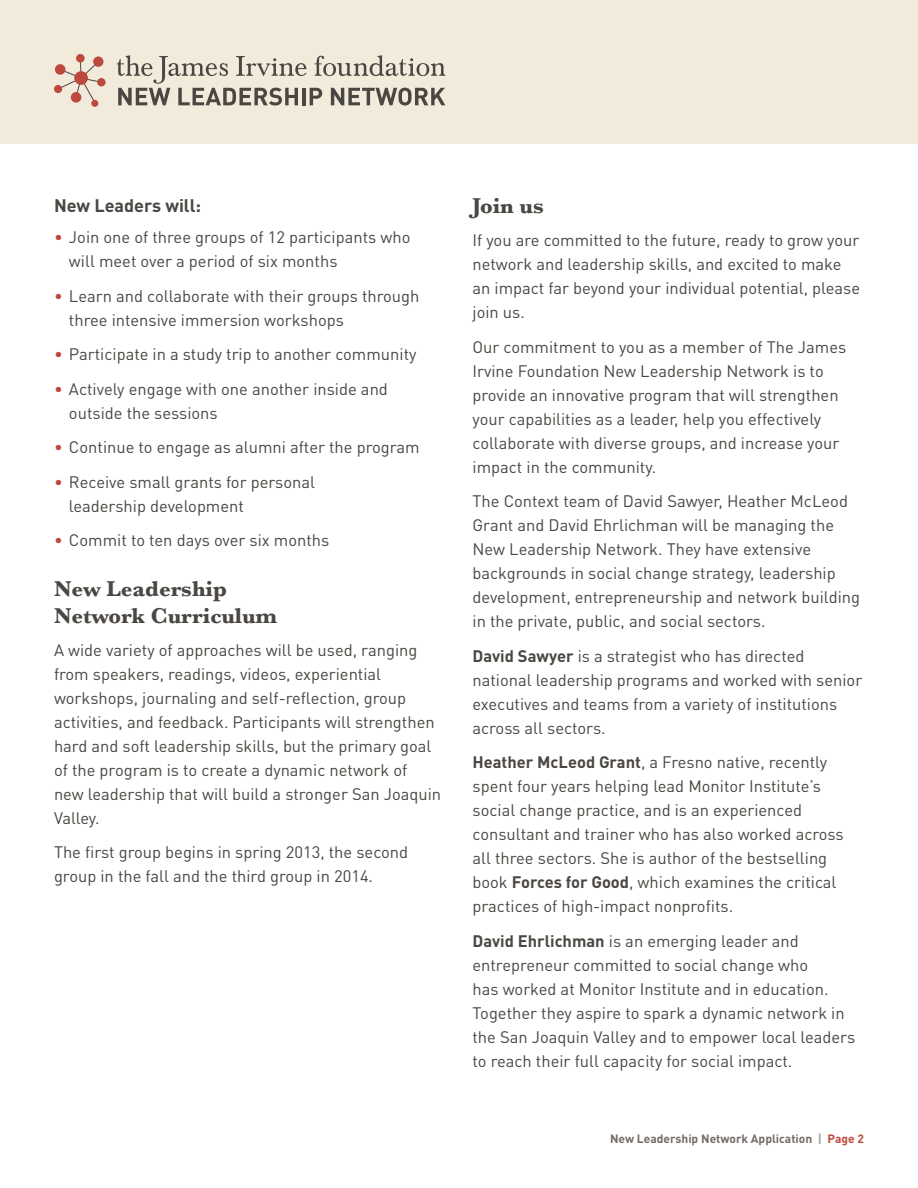
<style>
.page{position:relative;width:918px;height:1188px;background:#fff}
.page>*{position:absolute;margin:0;border:0;box-sizing:border-box;transform-origin:0 0}
.t1{font:700 22.5px/27px "Baskerville";color:#4a4642}
.t2{font:700 18px "DIN Pro";color:#4a4642}
.t3{font:16.5px/24px "DIN Pro";color:#4a4642}
.t4{font:700 12px "DIN Pro";color:#726c68}
.s1{color:#bd493d}
.s2{font-weight:700}
.s3{color:#a39e9c}
</style>
<div class="page">
<div style="left:0;top:0;width:918px;height:144px;background:#f2eadb"></div>
<svg style="left:117px;top:55px;width:329px;height:50px"></svg>
<svg style="left:57px;top:59px;width:45px;height:45px"></svg>
<div style="left:74px;top:71px;width:14px;height:14px;background:#bd493d;border-radius:50%"></div>
<div style="left:76px;top:54px;width:9px;height:9px;background:#bd493d;border-radius:50%"></div>
<div style="left:54px;top:85px;width:8px;height:8px;background:#bd493d;border-radius:50%"></div>
<div style="left:71px;top:92px;width:10px;height:11px;background:#bd493d;border-radius:50%"></div>
<div style="left:55px;top:64px;width:10px;height:11px;background:#bd493d;border-radius:50%"></div>
<div style="left:93px;top:57px;width:10px;height:10px;background:#bd493d;border-radius:50%"></div>
<div style="left:97px;top:78px;width:9px;height:8px;background:#bd493d;border-radius:50%"></div>
<div style="left:91px;top:100px;width:7px;height:7px;background:#bd493d;border-radius:50%"></div>
<p class="t2" style="left:54px;top:193px;width:149px">New Leaders will:</p>
<p class="t3" style="left:69px;top:225px;width:343px;text-indent:-15px"><span class="s1">•</span> Join one of three groups of 12 participants who will meet over a period of six months</p>
<p class="t3" style="left:69px;top:283px;width:352px;text-indent:-15px"><span class="s1">•</span> Learn and collaborate with their groups through three intensive immersion workshops</p>
<p class="t3" style="left:54px;top:342px;width:364px"><span class="s1">•</span> Participate in a study trip to another community</p>
<p class="t3" style="left:69px;top:376px;width:320px;text-indent:-15px"><span class="s1">•</span> Actively engage with one another inside and outside the sessions</p>
<p class="t3" style="left:54px;top:435px;width:367px"><span class="s1">•</span> Continue to engage as alumni after the program</p>
<p class="t3" style="left:69px;top:469px;width:248px;text-indent:-15px"><span class="s1">•</span> Receive small grants for personal leadership development</p>
<p class="t3" style="left:54px;top:528px;width:277px"><span class="s1">•</span> Commit to ten days over six months</p>
<h1 class="t1" style="left:54px;top:575px;width:225px">New Leadership<br>Network Curriculum</h1>
<p class="t3" style="left:54px;top:637px;width:389px">A wide variety of approaches will be used, ranging from speakers, readings, videos, experiential workshops, journaling and self-reflection, group activities, and feedback. Participants will strengthen hard and soft leadership skills, but the primary goal of the program is to create a dynamic network of new leadership that will build a stronger San Joaquin Valley.</p>
<p class="t3" style="left:54px;top:840px;width:356px">The first group begins in spring 2013, the second group in the fall and the third group in 2014.</p>
<h1 class="t1" style="left:472px;top:192px;width:73px">Join us</h1>
<p class="t3" style="left:472px;top:228px;width:389px">If you are committed to the future, ready to grow your network and leadership skills, and excited to make an impact far beyond your individual potential, please join us.</p>
<p class="t3" style="left:472px;top:334px;width:375px">Our commitment to you as a member of The James Irvine Foundation New Leadership Network is to provide an innovative program that will strengthen your capabilities as a leader, help you effectively collaborate with diverse groups, and increase your impact in the community.</p>
<p class="t3" style="left:472px;top:489px;width:389px">The Context team of David Sawyer, Heather McLeod Grant and David Ehrlichman will be managing the New Leadership Network. They have extensive backgrounds in social change strategy, leadership development, entrepreneurship and network building in the private, public, and social sectors.</p>
<p class="t3" style="left:472px;top:643px;width:391px"><span class="s2">David Sawyer</span> is a strategist who has directed national leadership programs and worked with senior executives and teams from a variety of institutions across all sectors.</p>
<p class="t3" style="left:472px;top:750px;width:373px"><span class="s2">Heather McLeod Grant</span>, a Fresno native, recently spent four years helping lead Monitor Institute’s social change practice, and is an experienced consultant and trainer who has also worked across all three sectors. She is author of the bestselling book <span class="s2">Forces for Good</span>, which examines the critical practices of high-impact nonprofits.</p>
<p class="t3" style="left:472px;top:928px;width:384px"><span class="s2">David Ehrlichman</span> is an emerging leader and entrepreneur committed to social change who<br>has worked at Monitor Institute and in education.<br>Together they aspire to spark a dynamic network in the San Joaquin Valley and to empower local leaders to reach their full capacity for social impact.</p>
<p class="t4" style="left:610px;top:1131px;width:255px">New Leadership Network Application <span class="s3">|</span> <span class="s1">Page 2</span></p>
</div>
